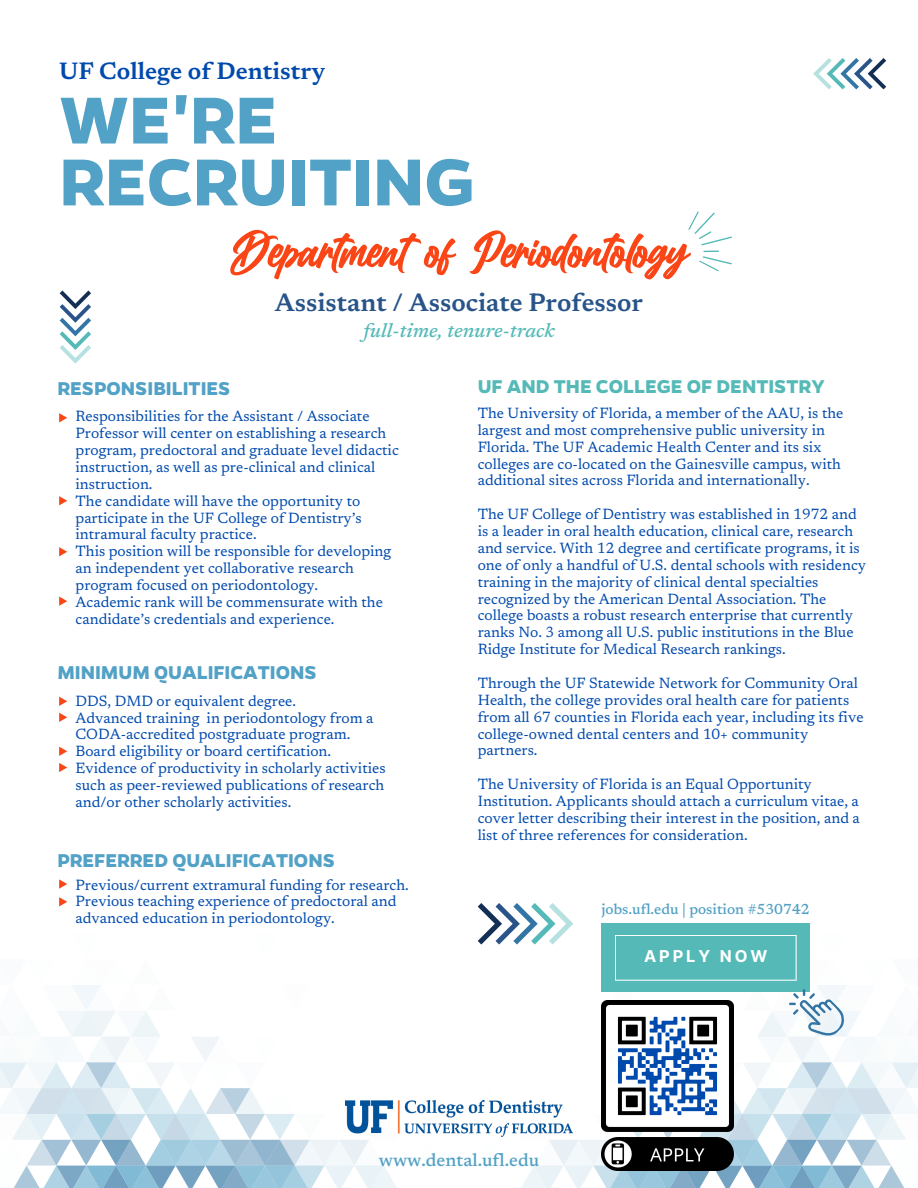
<style>
.page{position:relative;width:918px;height:1188px;background:#fff}
.page>*{position:absolute;margin:0;border:0;box-sizing:border-box;transform-origin:0 0}
.t1{font:700 75px/61.8px "Gentona";color:#52a1c6}
.t2{font:52.5px "Billion Dreams";letter-spacing:-.015em;color:#fa4616}
.t3{font:600 25.5px "Newsreader";color:#285489}
.t4{font:600 24px "Newsreader";color:#004aad}
.t5{font:700 21px "Gentona";color:#52a1c6}
.t6{font:700 21px "Gentona";color:#55bab7}
.t7{font:italic 500 19.5px "Newsreader";color:#55bab7}
.t8{font:500 18px "Newsreader";color:#52a1c6}
.t9{font:700 16.35px "Inter";letter-spacing:.18em;color:#fff}
.t10{font:15px/16.8px "Newsreader";color:#004aad}
.t11{font:500 14.7px "Newsreader";color:#52a1c6}
</style>
<div class="page">
<svg style="left:0;top:985px;width:399px;height:203px"></svg>
<img style="left:345px;top:1101px;width:129px;height:36px">
<svg style="left:688px;top:211px;width:44px;height:61px"></svg>
<svg style="left:60px;top:291px;width:31px;height:73px"></svg>
<svg style="left:813px;top:58px;width:73px;height:31px"></svg>
<svg style="left:59px;top:413px;width:8px;height:9px"></svg>
<svg style="left:59px;top:496px;width:8px;height:9px"></svg>
<svg style="left:59px;top:547px;width:8px;height:9px"></svg>
<svg style="left:474px;top:903px;width:444px;height:285px"></svg>
<svg style="left:59px;top:697px;width:8px;height:9px"></svg>
<svg style="left:59px;top:713px;width:8px;height:9px"></svg>
<svg style="left:59px;top:879px;width:8px;height:10px"></svg>
<svg style="left:59px;top:597px;width:8px;height:9px"></svg>
<svg style="left:59px;top:897px;width:8px;height:9px"></svg>
<svg style="left:59px;top:747px;width:8px;height:9px"></svg>
<svg style="left:59px;top:763px;width:8px;height:9px"></svg>
<h3 class="t4" style="left:59px;top:61px;width:268px">UF College of Dentistry</h3>
<p class="t1" style="left:59px;top:85px;width:417px">WE'RE<br>RECRUITING</p>
<h1 class="t2" style="left:229px;top:215px;width:461px">Department of Periodontology</h1>
<p class="t3" style="left:275px;top:292px;width:370px">Assistant / Associate Professor</p>
<p class="t7" style="left:363px;top:323px;width:193px">full-time, tenure-track</p>
<h5 class="t5" style="left:57px;top:374px;width:175px">RESPONSIBILITIES</h5>
<h4 class="t10" style="left:76px;top:409px;width:325px">Responsibilities for the Assistant / Associate Professor will center on establishing a research program, predoctoral and graduate level didactic instruction, as well as pre-clinical and clinical instruction.</h4>
<h4 class="t10" style="left:76px;top:494px;width:288px;text-align:justify">The candidate will have the opportunity to participate in the UF College of Dentistry’s intramural faculty practice.</h4>
<p class="t10" style="left:76px;top:544px;width:317px">This position will be responsible for developing an independent yet collaborative research program focused on periodontology.</p>
<p class="t10" style="left:76px;top:595px;width:309px">Academic rank will be commensurate with the candidate’s credentials and experience.</p>
<h4 class="t5" style="left:57px;top:658px;width:261px">MINIMUM QUALIFICATIONS</h4>
<p class="t10" style="left:76px;top:694px;width:222px">DDS, DMD or equivalent degree.</p>
<p class="t10" style="left:76px;top:711px;width:300px">Advanced training in periodontology from a<br>CODA-accredited postgraduate program.</p>
<p class="t10" style="left:76px;top:744px;width:257px">Board eligibility or board certification.</p>
<p class="t10" style="left:76px;top:761px;width:312px;text-align:justify">Evidence of productivity in scholarly activities such as peer-reviewed publications of research and/or other scholarly activities.</p>
<h4 class="t5" style="left:57px;top:846px;width:279px">PREFERRED QUALIFICATIONS</h4>
<p class="t10" style="left:76px;top:878px;width:335px">Previous/current extramural funding for research.</p>
<p class="t10" style="left:76px;top:894px;width:323px">Previous teaching experience of predoctoral and advanced education in periodontology.</p>
<p class="t6" style="left:478px;top:373px;width:349px">UF AND THE COLLEGE OF DENTISTRY</p>
<p class="t10" style="left:478px;top:406px;width:367px">The University of Florida, a member of the AAU, is the largest and most comprehensive public university in Florida. The UF Academic Health Center and its six colleges are co-located on the Gainesville campus, with additional sites across Florida and internationally.</p>
<p class="t10" style="left:478px;top:507px;width:390px">The UF College of Dentistry was established in 1972 and is a leader in oral health education, clinical care, research and service. With 12 degree and certificate programs, it is one of only a handful of U.S. dental schools with residency training in the majority of clinical dental specialties recognized by the American Dental Association. The college boasts a robust research enterprise that currently ranks No. 3 among all U.S. public institutions in the Blue Ridge Institute for Medical Research rankings.</p>
<p class="t10" style="left:478px;top:676px;width:387px">Through the UF Statewide Network for Community Oral Health, the college provides oral health care for patients from all 67 counties in Florida each year, including its five college-owned dental centers and 10+ community partners.</p>
<p class="t10" style="left:478px;top:777px;width:384px">The University of Florida is an Equal Opportunity Institution. Applicants should attach a curriculum vitae, a cover letter describing their interest in the position, and a list of three references for consideration.</p>
<p class="t11" style="left:602px;top:903px;width:210px">jobs.ufl.edu | position #530742</p>
<p class="t9" style="left:644px;top:947px;width:125px">APPLY NOW</p>
<p class="t8" style="left:379px;top:1152px;width:162px">www.dental.ufl.edu</p>
</div>
